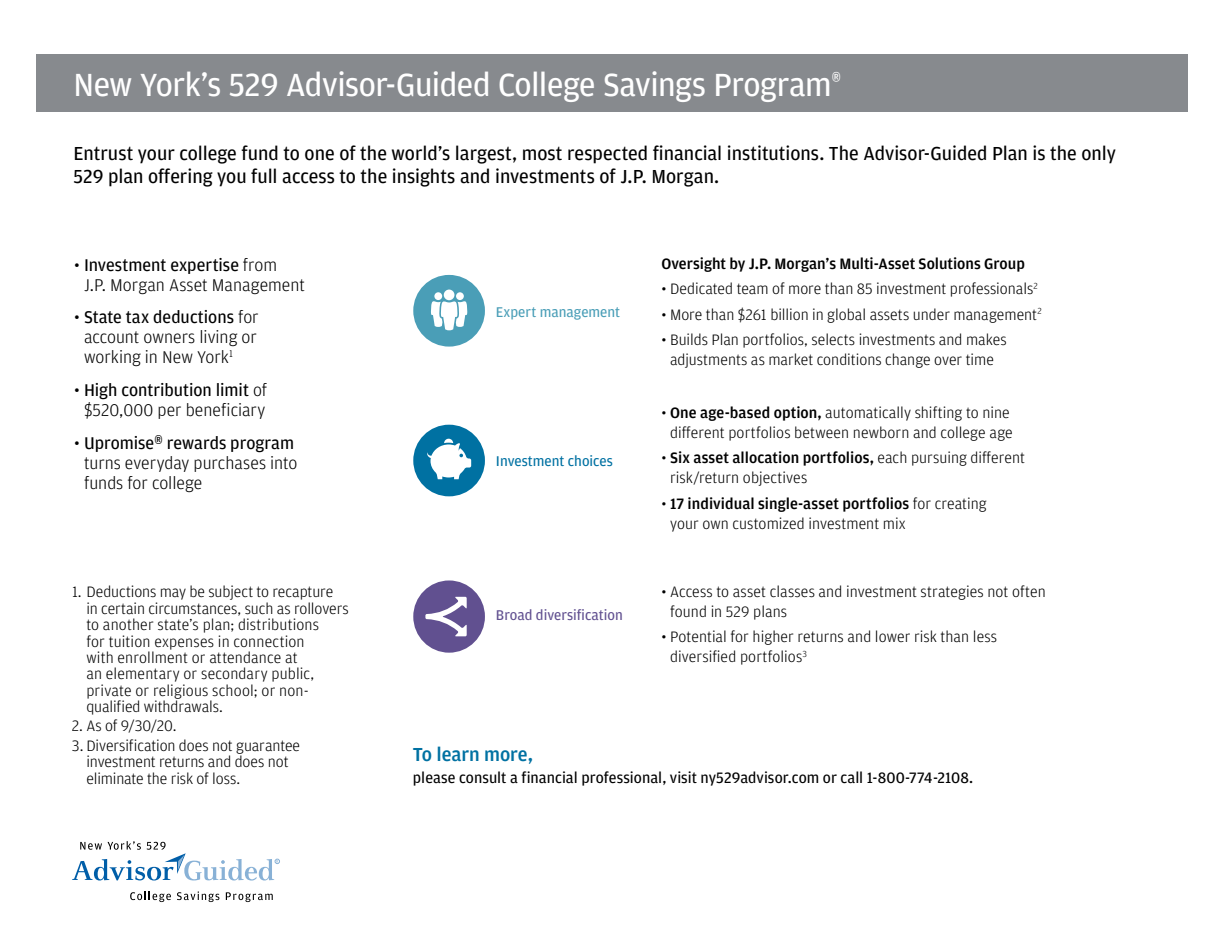
<style>
.page{position:relative;width:1224px;height:936px;background:#fff}
.page>*{position:absolute;margin:0;border:0;box-sizing:border-box;transform-origin:0 0}
.t1{font:34px "Amplitude";letter-spacing:-.015em;color:#fff}
.t2{font:20px/23px "Amplitude";color:#000}
.t3{font:500 20px "Amplitude";letter-spacing:-.005em;color:#0071a2}
.t4{font:300 18px/20px "Amplitude";color:#000}
.t5{font:300 16px/16.4px "Amplitude";color:#000}
.t6{font:16px "Amplitude";letter-spacing:.005em;color:#000}
.t7{font:500 16px "Amplitude";color:#000}
.t8{font:15px "Amplitude";color:#615090}
.t9{font:15px "Amplitude";color:#0071a2}
.t10{font:15px "Amplitude";color:#4a9eb7}
.s1{font-weight:400}
.s2{font-weight:500}
</style>
<div class="page">
<div style="left:415px;top:276px;width:69px;height:69px;background:#4a9eb7;border-radius:50%"></div>
<div style="left:413px;top:275px;width:72px;height:72px;border:3px solid #4a9eb7;border-radius:50%"></div>
<div style="left:434px;top:292px;width:8px;height:8px;background:#fff;border-radius:50%"></div>
<div style="left:456px;top:292px;width:8px;height:8px;background:#fff;border-radius:50%"></div>
<svg style="left:431px;top:300px;width:36px;height:30px"></svg>
<div style="left:444px;top:290px;width:10px;height:10px;background:#fff;border-radius:50%"></div>
<svg style="left:130px;top:892px;width:41px;height:10px"></svg>
<svg style="left:177px;top:891px;width:42px;height:11px"></svg>
<svg style="left:226px;top:892px;width:47px;height:10px"></svg>
<svg style="left:72px;top:841px;width:208px;height:40px"></svg>
<div style="left:36px;top:54px;width:1152px;height:58px;background:#878a8e"></div>
<div style="left:415px;top:582px;width:69px;height:69px;background:#615090;border-radius:50%"></div>
<div style="left:413px;top:580px;width:72px;height:73px;border:3px solid #615090;border-radius:50%"></div>
<svg style="left:425px;top:597px;width:42px;height:39px"></svg>
<div style="left:415px;top:426px;width:69px;height:69px;background:#0071a2;border-radius:50%"></div>
<div style="left:413px;top:425px;width:72px;height:71px;border:3px solid #0071a2;border-radius:50%"></div>
<svg style="left:427px;top:439px;width:44px;height:40px"></svg>
<h1 class="t1" style="left:73px;top:63px;width:769px">New York’s 529 Advisor-Guided College Savings Program<sup>®</sup></h1>
<p class="t2" style="left:73px;top:141px;width:1044px">Entrust your college fund to one of the world’s largest, most respected financial institutions. The Advisor-Guided Plan is the only<br>529 plan offering you full access to the insights and investments of J.P. Morgan.</p>
<p class="t4" style="left:84px;top:254px;width:222px;text-indent:-10px">• <span class="s1">Investment expertise</span> from<br>J.P. Morgan Asset Management</p>
<p class="t4" style="left:84px;top:307px;width:176px;text-align:justify;text-indent:-10px">• <span class="s1">State tax deductions</span> for account owners living or working in New York<sup>1</sup></p>
<p class="t4" style="left:74px;top:380px;width:194px;text-align:center">• <span class="s1">High contribution limit</span> of $520,000 per beneficiary</p>
<p class="t4" style="left:84px;top:432px;width:215px;text-indent:-10px">• <span class="s1">Upromise® rewards program </span>turns everyday purchases into funds for college</p>
<p class="t5" style="left:86px;top:583px;width:264px;text-indent:-14px">1. Deductions may be subject to recapture in certain circumstances, such as rollovers to another state’s plan; distributions<br>for tuition expenses in connection<br>with enrollment or attendance at<br>an elementary or secondary public, private or religious school; or non&shy;qualified withdrawals.</p>
<p class="t5" style="left:72px;top:718px;width:106px">2. As of 9/30/20.</p>
<p class="t5" style="left:86px;top:737px;width:215px;text-indent:-14px">3. Diversification does not guarantee investment returns and does not eliminate the risk of loss.</p>
<p class="t10" style="left:496px;top:303px;width:126px">Expert management</p>
<p class="t9" style="left:496px;top:452px;width:118px">Investment choices</p>
<p class="t8" style="left:496px;top:605px;width:128px">Broad diversification</p>
<p class="t7" style="left:661px;top:254px;width:365px">Oversight by J.P. Morgan’s Multi-Asset Solutions Group</p>
<p class="t5" style="left:661px;top:280px;width:378px">• Dedicated team of more than 85 investment professionals<sup>2</sup></p>
<p class="t5" style="left:661px;top:306px;width:382px">• More than $261 billion in global assets under management<sup>2</sup></p>
<p class="t5" style="left:661px;top:329px;width:347px;line-height:20px;text-align:center">• Builds Plan portfolios, selects investments and makes adjustments as market conditions change over time</p>
<p class="t5" style="left:661px;top:402px;width:353px;line-height:20px;text-align:center">• <span class="s2">One age-based option,</span> automatically shifting to nine different portfolios between newborn and college age</p>
<p class="t5" style="left:670px;top:448px;width:356px;line-height:20px;text-indent:-9px">• <span class="s2">Six asset allocation portfolios,</span> each pursuing different risk/return objectives</p>
<p class="t5" style="left:670px;top:493px;width:318px;line-height:20px;text-indent:-9px">• <span class="s2">17 individual single-asset portfolios</span> for creating your own customized investment mix</p>
<p class="t5" style="left:670px;top:581px;width:377px;line-height:20px;text-indent:-9px">• Access to asset classes and investment strategies not often found in 529 plans</p>
<p class="t5" style="left:670px;top:626px;width:328px;line-height:20px;text-indent:-9px">• Potential for higher returns and lower risk than less diversified portfolios<sup>3</sup></p>
<p class="t3" style="left:413px;top:742px;width:122px">To learn more,</p>
<p class="t6" style="left:413px;top:767px;width:562px">please consult a financial professional, visit ny529advisor.com or call 1-800-774-2108.</p>
</div>
